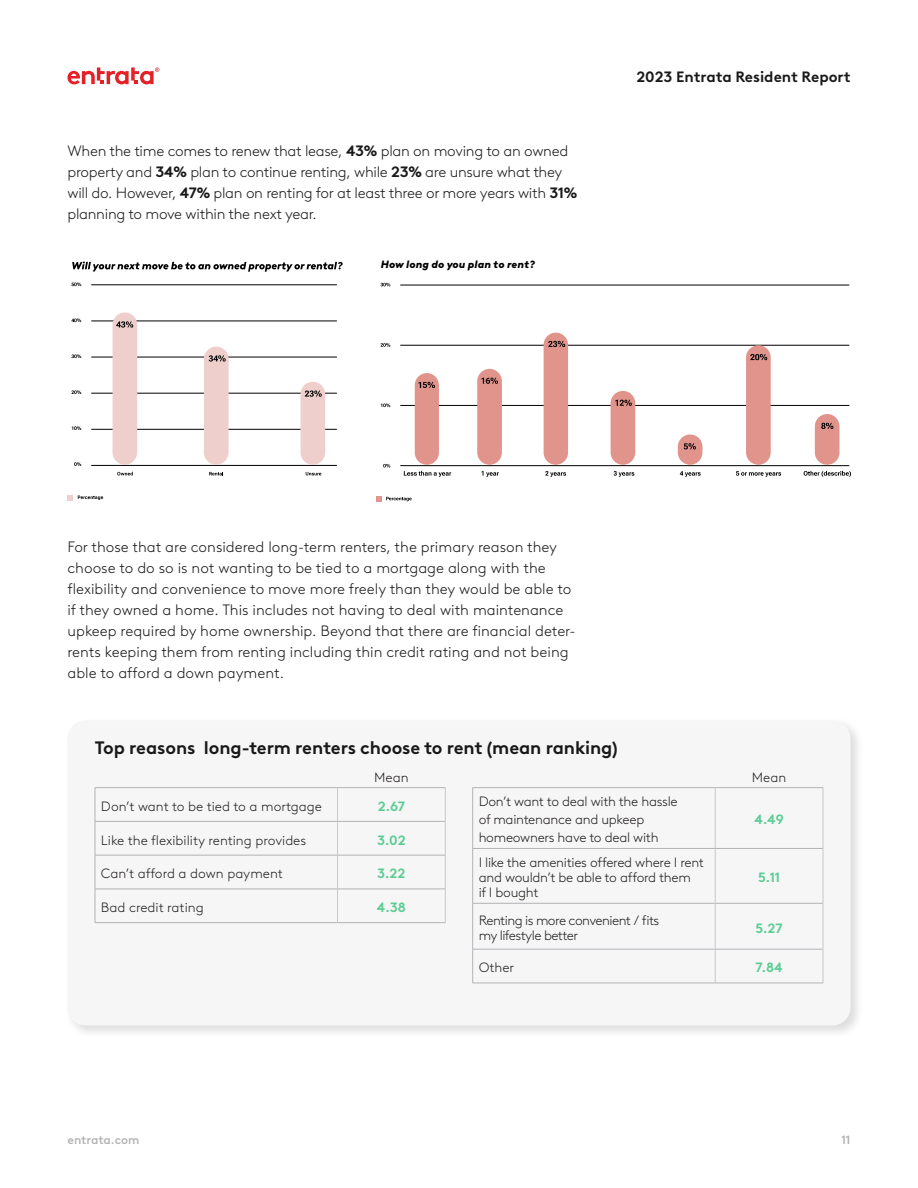
<style>
.page{position:relative;width:918px;height:1188px;background:#fff}
.page>*{position:absolute;margin:0;border:0;box-sizing:border-box;transform-origin:0 0}
.Pull_Quote{font:700 18px "Brown Entrata Neue";letter-spacing:-.005em;color:#191919}
.Section_Title{font:300 15px/21px "Brown Entrata Neue";color:#191919}
.Section_Title-2{font:300 15px/21px "Brown Entrata Neue";letter-spacing:-.02em;color:#191919}
.t1{font:700 15px "Brown Entrata Neue";color:#191919}
.t2{font:300 13.5px/18px "Brown Entrata Neue";letter-spacing:-.02em;color:#231f20}
.t3{font:300 13.5px "Brown Entrata Neue";color:#231f20}
.t4{font:300 13.5px/15px "Brown Entrata Neue";letter-spacing:-.04em;color:#231f20}
.t5{font:700 13.5px "Brown Entrata Neue";color:#5bcd94}
.t6{font:500 12px "Brown Entrata Neue";color:#b2b2b2}
.t7{font:italic 900 10.5px "Brown Entrata Neue";color:#000}
.s1{font-weight:700}
</style>
<div class="page">
<svg style="left:381px;top:283px;width:9px;height:3px"></svg>
<svg style="left:381px;top:343px;width:9px;height:4px"></svg>
<svg style="left:381px;top:403px;width:9px;height:4px"></svg>
<svg style="left:383px;top:464px;width:7px;height:4px"></svg>
<svg style="left:404px;top:471px;width:47px;height:6px"></svg>
<svg style="left:482px;top:471px;width:17px;height:6px"></svg>
<svg style="left:545px;top:471px;width:21px;height:6px"></svg>
<svg style="left:614px;top:471px;width:20px;height:6px"></svg>
<svg style="left:680px;top:471px;width:21px;height:6px"></svg>
<hr style="left:400px;top:285px;width:449px;height:1px;background:#000">
<hr style="left:400px;top:345px;width:449px;height:1px;background:#000">
<hr style="left:400px;top:405px;width:449px;height:1px;background:#000">
<hr style="left:400px;top:465px;width:449px;height:1px;background:#000">
<div style="left:415px;top:373px;width:24px;height:92px;background:#e1948c;border-radius:12px"></div>
<div style="left:477px;top:369px;width:25px;height:96px;background:#e1948c;border-radius:12px"></div>
<div style="left:544px;top:333px;width:24px;height:132px;background:#e1948c;border-radius:12px"></div>
<div style="left:611px;top:391px;width:24px;height:74px;background:#e1948c;border-radius:12px"></div>
<div style="left:678px;top:434px;width:24px;height:31px;background:#e1948c;border-radius:12px"></div>
<svg style="left:376px;top:496px;width:36px;height:6px"></svg>
<svg style="left:418px;top:382px;width:17px;height:6px"></svg>
<svg style="left:481px;top:378px;width:17px;height:6px"></svg>
<svg style="left:548px;top:341px;width:17px;height:6px"></svg>
<svg style="left:615px;top:400px;width:17px;height:6px"></svg>
<svg style="left:684px;top:443px;width:12px;height:7px"></svg>
<svg style="left:736px;top:471px;width:45px;height:6px"></svg>
<div style="left:746px;top:345px;width:25px;height:120px;background:#e1948c;border-radius:12px"></div>
<svg style="left:750px;top:354px;width:17px;height:6px"></svg>
<svg style="left:804px;top:471px;width:47px;height:6px"></svg>
<div style="left:815px;top:414px;width:25px;height:51px;background:#e1948c;border-radius:12px"></div>
<svg style="left:821px;top:423px;width:12px;height:6px"></svg>
<svg style="left:72px;top:262px;width:271px;height:10px"></svg>
<svg style="left:71px;top:283px;width:10px;height:3px"></svg>
<svg style="left:71px;top:318px;width:10px;height:4px"></svg>
<svg style="left:71px;top:354px;width:10px;height:4px"></svg>
<svg style="left:72px;top:390px;width:9px;height:4px"></svg>
<svg style="left:72px;top:426px;width:9px;height:4px"></svg>
<svg style="left:74px;top:462px;width:7px;height:4px"></svg>
<svg style="left:209px;top:472px;width:14px;height:3px"></svg>
<svg style="left:306px;top:472px;width:15px;height:3px"></svg>
<hr style="left:91px;top:285px;width:246px;height:1px;background:#000">
<hr style="left:91px;top:321px;width:246px;height:1px;background:#000">
<hr style="left:91px;top:357px;width:246px;height:1px;background:#000">
<hr style="left:91px;top:393px;width:246px;height:1px;background:#000">
<hr style="left:91px;top:429px;width:246px;height:1px;background:#000">
<hr style="left:91px;top:465px;width:246px;height:1px;background:#000">
<div style="left:113px;top:312px;width:24px;height:153px;background:#eecfcc;border-radius:12px"></div>
<div style="left:204px;top:347px;width:25px;height:118px;background:#eecfcc;border-radius:12px"></div>
<svg style="left:68px;top:495px;width:35px;height:5px"></svg>
<svg style="left:116px;top:321px;width:17px;height:7px"></svg>
<svg style="left:209px;top:355px;width:17px;height:7px"></svg>
<div style="left:301px;top:382px;width:24px;height:83px;background:#eecfcc;border-radius:12px"></div>
<svg style="left:305px;top:390px;width:17px;height:7px"></svg>
<svg style="left:117px;top:472px;width:16px;height:3px"></svg>
<svg style="left:68px;top:67px;width:91px;height:17px"></svg>
<div style="left:64px;top:717px;width:800px;height:321px;background:#231f20;opacity:.15"></div>
<div style="left:68px;top:720px;width:782px;height:306px;background:#f6f6f6;border-radius:18px"></div>
<hr style="left:95px;top:787px;width:243px;height:1px;background:#b2b3b7">
<hr style="left:338px;top:787px;width:108px;height:1px;background:#b2b3b7">
<hr style="left:95px;top:788px;width:1px;height:33px;background:#b2b3b7">
<hr style="left:95px;top:821px;width:243px;height:1px;background:#b2b3b7">
<hr style="left:95px;top:822px;width:1px;height:33px;background:#b2b3b7">
<hr style="left:338px;top:821px;width:107px;height:1px;background:#b2b3b7">
<hr style="left:95px;top:855px;width:243px;height:1px;background:#b2b3b7">
<hr style="left:95px;top:855px;width:1px;height:34px;background:#b2b3b7">
<hr style="left:338px;top:855px;width:107px;height:1px;background:#b2b3b7">
<hr style="left:95px;top:889px;width:243px;height:1px;background:#b2b3b7">
<hr style="left:95px;top:889px;width:1px;height:33px;background:#b2b3b7">
<hr style="left:338px;top:889px;width:107px;height:1px;background:#b2b3b7">
<hr style="left:95px;top:922px;width:243px;height:1px;background:#b2b3b7">
<hr style="left:338px;top:922px;width:108px;height:1px;background:#b2b3b7">
<hr style="left:337px;top:788px;width:1px;height:33px;background:#c7c8ca">
<hr style="left:445px;top:788px;width:1px;height:33px;background:#c7c8ca">
<hr style="left:337px;top:822px;width:1px;height:33px;background:#c7c8ca">
<hr style="left:445px;top:821px;width:1px;height:34px;background:#c7c8ca">
<hr style="left:337px;top:855px;width:1px;height:34px;background:#c7c8ca">
<hr style="left:445px;top:855px;width:1px;height:34px;background:#c7c8ca">
<hr style="left:337px;top:889px;width:1px;height:33px;background:#c7c8ca">
<hr style="left:445px;top:889px;width:1px;height:33px;background:#c7c8ca">
<hr style="left:472px;top:787px;width:243px;height:1px;background:#b2b3b7">
<hr style="left:715px;top:787px;width:108px;height:1px;background:#b2b3b7">
<hr style="left:472px;top:788px;width:1px;height:60px;background:#b2b3b7">
<hr style="left:472px;top:848px;width:243px;height:1px;background:#b2b3b7">
<hr style="left:472px;top:849px;width:1px;height:54px;background:#b2b3b7">
<hr style="left:715px;top:848px;width:108px;height:1px;background:#b2b3b7">
<hr style="left:472px;top:903px;width:243px;height:1px;background:#b2b3b7">
<hr style="left:472px;top:903px;width:1px;height:46px;background:#b2b3b7">
<hr style="left:715px;top:903px;width:108px;height:1px;background:#b2b3b7">
<hr style="left:472px;top:949px;width:243px;height:1px;background:#b2b3b7">
<hr style="left:472px;top:949px;width:1px;height:34px;background:#b2b3b7">
<hr style="left:715px;top:949px;width:108px;height:1px;background:#b2b3b7">
<hr style="left:472px;top:983px;width:243px;height:1px;background:#b2b3b7">
<hr style="left:715px;top:983px;width:108px;height:1px;background:#b2b3b7">
<hr style="left:715px;top:788px;width:1px;height:60px;background:#c7c8ca">
<hr style="left:823px;top:788px;width:1px;height:60px;background:#c7c8ca">
<hr style="left:715px;top:849px;width:1px;height:54px;background:#c7c8ca">
<hr style="left:823px;top:848px;width:1px;height:55px;background:#c7c8ca">
<hr style="left:715px;top:903px;width:1px;height:46px;background:#c7c8ca">
<hr style="left:823px;top:903px;width:1px;height:46px;background:#c7c8ca">
<hr style="left:715px;top:949px;width:1px;height:34px;background:#c7c8ca">
<hr style="left:823px;top:949px;width:1px;height:34px;background:#c7c8ca">
<p class="Section_Title-2" style="left:68px;top:139px;width:511px">When the time comes to renew that lease, <span class="s1">43%</span> plan on moving to an owned property and <span class="s1">34%</span> plan to continue renting, while <span class="s1">23%</span> are unsure what they will do. However, <span class="s1">47%</span> plan on renting for at least three or more years with <span class="s1">31% </span>planning to move within the next year.</p>
<p class="t7" style="left:381px;top:256px;width:156px">How long do you plan to rent?</p>
<p class="t1" style="left:636px;top:65px;width:216px">2023 Entrata Resident Report</p>
<p class="Section_Title" style="left:68px;top:535px;width:510px">For those that are considered long-term renters, the primary reason they choose to do so is not wanting to be tied to a mortgage along with the flexibility and convenience to move more freely than they would be able to if they owned a home. This includes not having to deal with maintenance upkeep required by home ownership. Beyond that there are financial deter&shy;rents keeping them from renting including thin credit rating and not being able to afford a down payment.</p>
<p class="Pull_Quote" style="left:95px;top:734px;width:525px">Top reasons long-term renters choose to rent (mean ranking)</p>
<p class="t2" style="left:374px;top:767px;width:36px">Mean</p>
<p class="t2" style="left:752px;top:767px;width:36px">Mean</p>
<p class="t3" style="left:101px;top:797px;width:223px">Don’t want to be tied to a mortgage</p>
<p class="t5" style="left:378px;top:796px;width:29px">2.67</p>
<p class="t3" style="left:101px;top:830px;width:207px">Like the flexibility renting provides</p>
<p class="t5" style="left:377px;top:830px;width:30px">3.02</p>
<p class="t3" style="left:101px;top:864px;width:183px">Can’t afford a down payment</p>
<p class="t5" style="left:377px;top:863px;width:30px">3.22</p>
<p class="t3" style="left:101px;top:898px;width:104px">Bad credit rating</p>
<p class="t5" style="left:377px;top:897px;width:30px">4.38</p>
<p class="t2" style="left:479px;top:792px;width:201px">Don’t want to deal with the hassle of maintenance and upkeep homeowners have to deal with</p>
<p class="t2" style="left:479px;top:854px;width:227px;line-height:15px">I like the amenities offered where I rent and wouldn’t be able to afford them<br>if I bought</p>
<p class="t5" style="left:754px;top:809px;width:31px">4.49</p>
<p class="t5" style="left:758px;top:867px;width:24px">5.11</p>
<p class="t4" style="left:479px;top:912px;width:182px">Renting is more convenient / fits my lifestyle better</p>
<p class="t5" style="left:755px;top:918px;width:29px">5.27</p>
<p class="t2" style="left:479px;top:958px;width:37px">Other</p>
<p class="t5" style="left:755px;top:957px;width:29px">7.84</p>
<p class="t6" style="left:68px;top:1131px;width:74px">entrata.com</p>
<p class="t6" style="left:841px;top:1131px;width:11px">11</p>
</div>
